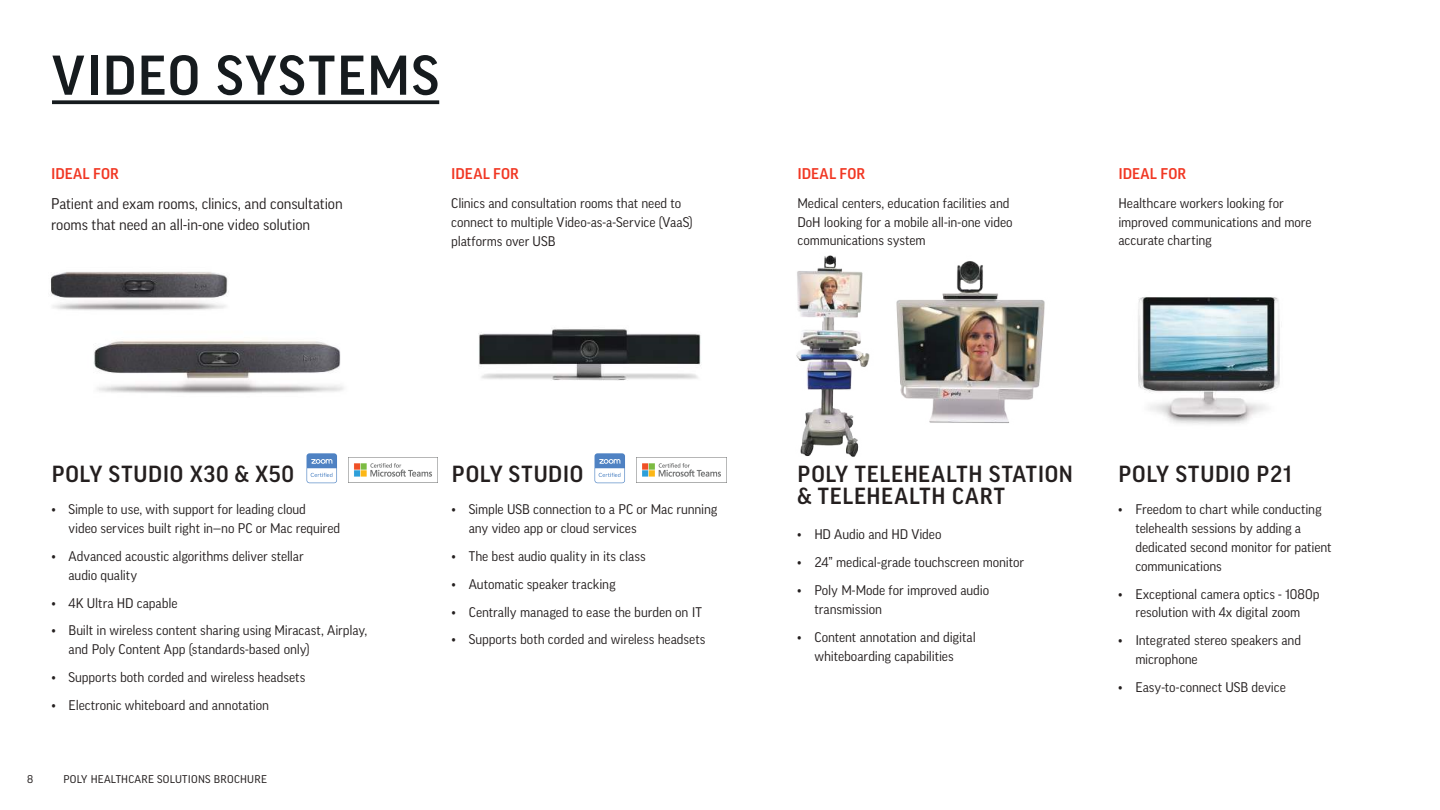
<style>
.page{position:relative;width:1440px;height:810px;background:#fff}
.page>*{position:absolute;margin:0;border:0;box-sizing:border-box;transform-origin:0 0}
.t1{font:500 54px "Good Pro";letter-spacing:.035em;color:#161b1e}
.t2{font:500 22.5px/22.5px "Good Pro";letter-spacing:.03em;color:#241f1f}
.t3{font:15px/21px "Good Pro";letter-spacing:-.005em;color:#241f1f}
.t4{font:500 15px "Good Pro";color:#f13723}
.t5{font:13.5px/18.9px "Good Pro";letter-spacing:-.005em;color:#241f1f}
.t6{font:12px "Good Headline Pro";letter-spacing:.02em;color:#241f1f}
</style>
<div class="page">
<img style="left:348px;top:458px;width:90px;height:24px">
<svg style="left:52px;top:100px;width:387px;height:4px;background:#2b2f32"></svg>
<img style="left:306px;top:453px;width:31px;height:31px">
<img style="left:93px;top:340px;width:251px;height:53px">
<img style="left:51px;top:272px;width:178px;height:38px">
<img style="left:796px;top:255px;width:74px;height:202px">
<img style="left:896px;top:261px;width:149px;height:162px">
<img style="left:478px;top:329px;width:223px;height:52px">
<img style="left:642px;top:463px;width:79px;height:14px">
<img style="left:594px;top:453px;width:31px;height:31px">
<img style="left:1138px;top:297px;width:142px;height:127px">
<h1 class="t1" style="left:52px;top:45px;width:388px">VIDEO SYSTEMS</h1>
<p class="t4" style="left:51px;top:166px;width:69px">IDEAL FOR</p>
<p class="t3" style="left:51px;top:193px;width:293px">Patient and exam rooms, clinics, and consultation rooms that need an all-in-one video solution</p>
<p class="t4" style="left:451px;top:166px;width:69px">IDEAL FOR</p>
<p class="t5" style="left:451px;top:194px;width:243px">Clinics and consultation rooms that need to connect to multiple Video-as-a-Service (VaaS) platforms over USB</p>
<p class="t4" style="left:798px;top:166px;width:69px">IDEAL FOR</p>
<p class="t5" style="left:797px;top:193px;width:217px">Medical centers, education facilities and<br>DoH looking for a mobile all-in-one video communications system</p>
<p class="t4" style="left:1119px;top:166px;width:69px">IDEAL FOR</p>
<p class="t5" style="left:1118px;top:193px;width:195px">Healthcare workers looking for improved communications and more accurate charting</p>
<h2 class="t2" style="left:52px;top:463px;width:244px">POLY STUDIO X30 &amp; X50</h2>
<p class="t5" style="left:69px;top:500px;width:273px;text-indent:-17px">• Simple to use, with support for leading cloud<br>video services built right in—no PC or Mac required</p>
<p class="t5" style="left:69px;top:546px;width:237px;text-indent:-17px">• Advanced acoustic algorithms deliver stellar audio quality</p>
<p class="t5" style="left:52px;top:593px;width:127px">• 4K Ultra HD capable</p>
<p class="t5" style="left:69px;top:621px;width:300px;text-indent:-17px">• Built in wireless content sharing using Miracast, Airplay, and Poly Content App (standards-based only)</p>
<p class="t5" style="left:52px;top:668px;width:255px">• Supports both corded and wireless headsets</p>
<p class="t5" style="left:52px;top:696px;width:219px">• Electronic whiteboard and annotation</p>
<p class="t6" style="left:27px;top:773px;width:8px">8</p>
<p class="t6" style="left:63px;top:773px;width:205px">POLY HEALTHCARE SOLUTIONS BROCHURE</p>
<h2 class="t2" style="left:452px;top:463px;width:133px">POLY STUDIO</h2>
<p class="t5" style="left:469px;top:500px;width:250px;text-indent:-17px">• Simple USB connection to a PC or Mac running any video app or cloud services</p>
<p class="t5" style="left:452px;top:546px;width:195px">• The best audio quality in its class</p>
<p class="t5" style="left:452px;top:574px;width:165px">• Automatic speaker tracking</p>
<p class="t5" style="left:452px;top:602px;width:252px">• Centrally managed to ease the burden on IT</p>
<p class="t5" style="left:452px;top:630px;width:255px">• Supports both corded and wireless headsets</p>
<h2 class="t2" style="left:797px;top:463px;width:277px">POLY TELEHEALTH STATION &amp; TELEHEALTH CART</h2>
<p class="t5" style="left:797px;top:525px;width:146px">• HD Audio and HD Video</p>
<p class="t5" style="left:797px;top:553px;width:228px">• 24” medical-grade touchscreen monitor</p>
<p class="t5" style="left:814px;top:581px;width:176px;text-indent:-17px">• Poly M-Mode for improved audio transmission</p>
<p class="t5" style="left:797px;top:627px;width:180px;text-align:center">• Content annotation and digital whiteboarding capabilities</p>
<h2 class="t2" style="left:1119px;top:463px;width:175px">POLY STUDIO P21</h2>
<p class="t5" style="left:1135px;top:500px;width:198px;text-indent:-17px">• Freedom to chart while conducting telehealth sessions by adding a dedicated second monitor for patient communications</p>
<p class="t5" style="left:1118px;top:584px;width:202px;text-align:center">• Exceptional camera optics - 1080p resolution with 4x digital zoom</p>
<p class="t5" style="left:1135px;top:631px;width:167px;text-indent:-17px">• Integrated stereo speakers and microphone</p>
<p class="t5" style="left:1118px;top:678px;width:169px">• Easy-to-connect USB device</p>
</div>
